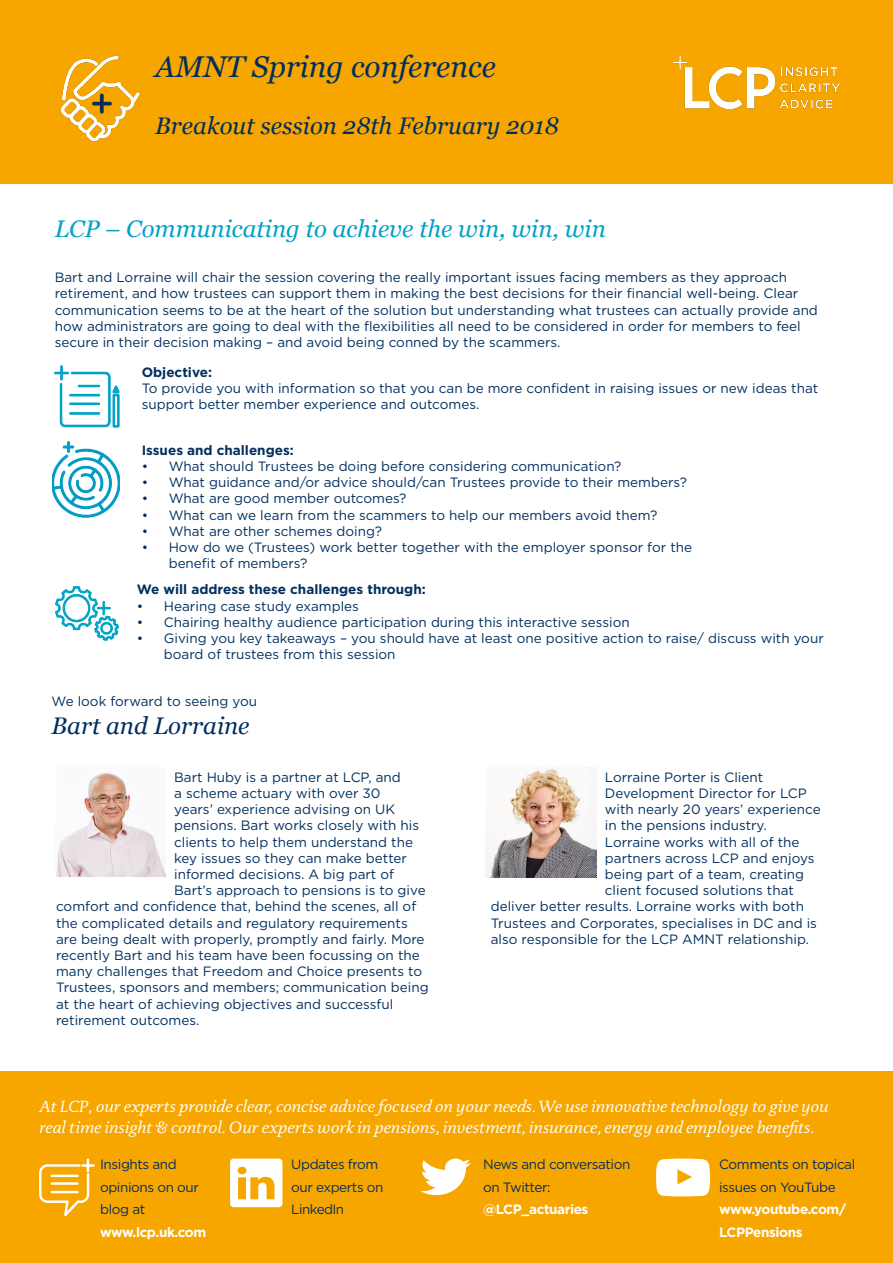
<style>
.page{position:relative;width:893px;height:1263px;background:#fff}
.page>*{position:absolute;margin:0;border:0;box-sizing:border-box;transform-origin:0 0}
.t1{font:italic 30px "Georgia";color:#002f5f}
.t2{font:italic 24px "Georgia";color:#002f5f}
.t3{font:italic 24px "Georgia";color:#00a3c7}
.t4{font:italic 16.5px/21px "DTL Documenta TOT";color:#fff}
.t5{font:13.5px/16.2px "Gotham";color:#002f5f}
.t6{font:13.5px/22.5px "Gotham";letter-spacing:-.03em;color:#002f5f}
.t7{font:700 13.5px "Gotham";color:#002f5f}
.t8{font:700 13.5px/22.5px "Gotham";letter-spacing:-.03em;color:#fff}
.s1{color:#002d5a}
.s2{font-weight:700;color:#fff}
</style>
<div class="page">
<div style="left:0;top:0;width:893px;height:183px;background:#f7a600"></div>
<img style="left:60px;top:55px;width:81px;height:87px">
<img style="left:54px;top:366px;width:66px;height:61px">
<img style="left:52px;top:442px;width:68px;height:75px">
<img style="left:55px;top:587px;width:64px;height:54px">
<img style="left:56px;top:772px;width:110px;height:104px">
<img style="left:486px;top:767px;width:110px;height:111px">
<img style="left:674px;top:56px;width:166px;height:52px">
<div style="left:0;top:1071px;width:893px;height:192px;background:#f7a600"></div>
<svg style="left:39px;top:1158px;width:56px;height:58px"></svg>
<hr style="left:51px;top:1174px;width:28px;height:3px;background:#fff">
<hr style="left:51px;top:1182px;width:28px;height:3px;background:#fff">
<hr style="left:51px;top:1191px;width:28px;height:2px;background:#fff">
<svg style="left:230px;top:1158px;width:52px;height:49px"></svg>
<svg style="left:656px;top:1158px;width:54px;height:38px;background:#fef4e1"></svg>
<svg style="left:420px;top:1158px;width:51px;height:37px"></svg>
<h1 class="t1" style="left:155px;top:47px;width:342px">AMNT Spring conference</h1>
<h2 class="t2" style="left:155px;top:111px;width:405px">Breakout session 28th February 2018</h2>
<h2 class="t3" style="left:55px;top:214px;width:553px">LCP – Communicating to achieve the win, win, win</h2>
<p class="t5" style="left:55px;top:269px;width:765px">Bart and Lorraine will chair the session covering the really important issues facing members as they approach retirement, and how trustees can support them in making the best decisions for their financial well-being. Clear communication seems to be at the heart of the solution but understanding what trustees can actually provide and how administrators are going to deal with the flexibilities all need to be considered in order for members to feel secure in their decision making – and avoid being conned by the scammers.</p>
<p class="t7" style="left:142px;top:363px;width:72px">Objective:</p>
<p class="t5" style="left:142px;top:380px;width:678px">To provide you with information so that you can be more confident in raising issues or new ideas that support better member experience and outcomes.</p>
<p class="t7" style="left:142px;top:441px;width:154px">Issues and challenges:</p>
<p class="t5" style="left:142px;top:458px;width:481px">• What should Trustees be doing before considering communication?</p>
<p class="t5" style="left:142px;top:474px;width:547px">• What guidance and/or advice should/can Trustees provide to their members?</p>
<p class="t5" style="left:142px;top:490px;width:266px">• What are good member outcomes?</p>
<p class="t5" style="left:142px;top:506px;width:517px">• What can we learn from the scammers to help our members avoid them?</p>
<p class="t5" style="left:142px;top:523px;width:242px">• What are other schemes doing?</p>
<p class="t5" style="left:169px;top:539px;width:525px;text-indent:-27px">• How do we (Trustees) work better together with the employer sponsor for the benefit of members?</p>
<p class="t7" style="left:137px;top:581px;width:290px">We will address these challenges through:</p>
<p class="t5" style="left:137px;top:597px;width:224px">• Hearing case study examples</p>
<p class="t5" style="left:137px;top:614px;width:494px">• Chairing healthy audience participation during this interactive session</p>
<p class="t5" style="left:164px;top:630px;width:661px;text-indent:-27px">• Giving you key takeaways – you should have at least one positive action to raise/ discuss with your board of trustees from this session</p>
<p class="t5" style="left:52px;top:692px;width:207px">We look forward to seeing you</p>
<h2 class="t2" style="left:52px;top:711px;width:199px">Bart and Lorraine</h2>
<p class="t5" style="left:174px;top:768px;width:228px">Bart Huby is a partner at LCP, and</p>
<p class="t5" style="left:174px;top:785px;width:208px">a scheme actuary with over 30</p>
<p class="t5" style="left:174px;top:801px;width:222px">years’ experience advising on UK</p>
<p class="t5" style="left:174px;top:817px;width:246px">pensions. Bart works closely with his</p>
<p class="t5" style="left:174px;top:833px;width:240px">clients to help them understand the</p>
<p class="t5" style="left:174px;top:849px;width:234px">key issues so they can make better</p>
<p class="t5" style="left:174px;top:866px;width:221px">informed decisions. A big part of</p>
<p class="t5" style="left:174px;top:882px;width:253px">Bart’s approach to pensions is to give</p>
<p class="t5" style="left:56px;top:898px;width:362px">comfort and confidence that, behind the scenes, all of</p>
<p class="t5" style="left:56px;top:914px;width:353px">the complicated details and regulatory requirements</p>
<p class="t5" style="left:56px;top:930px;width:370px">are being dealt with properly, promptly and fairly. More</p>
<p class="t5" style="left:56px;top:947px;width:365px">recently Bart and his team have been focussing on the</p>
<p class="t5" style="left:56px;top:963px;width:367px">many challenges that Freedom and Choice presents to</p>
<p class="t5" style="left:56px;top:979px;width:374px">Trustees, sponsors and members; communication being</p>
<p class="t5" style="left:56px;top:995px;width:339px">at the heart of achieving objectives and successful</p>
<p class="t5" style="left:56px;top:1011px;width:145px">retirement outcomes.</p>
<p class="t5" style="left:605px;top:768px;width:160px">Lorraine Porter is Client</p>
<p class="t5" style="left:605px;top:785px;width:203px">Development Director for LCP</p>
<p class="t5" style="left:605px;top:801px;width:217px">with nearly 20 years’ experience</p>
<p class="t5" style="left:605px;top:817px;width:163px">in the pensions industry.</p>
<p class="t5" style="left:605px;top:833px;width:196px">Lorraine works with all of the</p>
<p class="t5" style="left:605px;top:849px;width:211px">partners across LCP and enjoys</p>
<p class="t5" style="left:605px;top:866px;width:201px">being part of a team, creating</p>
<p class="t5" style="left:605px;top:882px;width:191px">client focused solutions that</p>
<p class="t5" style="left:491px;top:898px;width:315px">deliver better results. Lorraine works with both</p>
<p class="t5" style="left:491px;top:914px;width:328px">Trustees and Corporates, specialises in DC and is</p>
<p class="t5" style="left:491px;top:930px;width:320px">also responsible for the LCP AMNT relationship.</p>
<p class="t4" style="left:39px;top:1096px;width:791px">At LCP, our experts provide clear, concise advice focused on your needs. We use innovative technology to give you real time insight &amp; control. Our experts work in pensions, investment, insurance, energy and employee benefits.</p>
<p class="t6" style="left:100px;top:1153px;width:108px">Insights and opinions on our blog a<span class="s1">t </span><span class="s2">www.lcp.uk.com</span></p>
<p class="t6" style="left:291px;top:1153px;width:94px">Updates from our experts on<br>LinkedIn</p>
<p class="t6" style="left:483px;top:1153px;width:149px">News and conversation on Twitter:</p>
<p class="t6" style="left:719px;top:1153px;width:138px">Comments on topical issues on YouTube</p>
<p class="t8" style="left:719px;top:1198px;width:129px">www.youtube.com/<br>LCPPensions</p>
<p class="t8" style="left:483px;top:1198px;width:107px">@LCP_actuaries</p>
</div>
